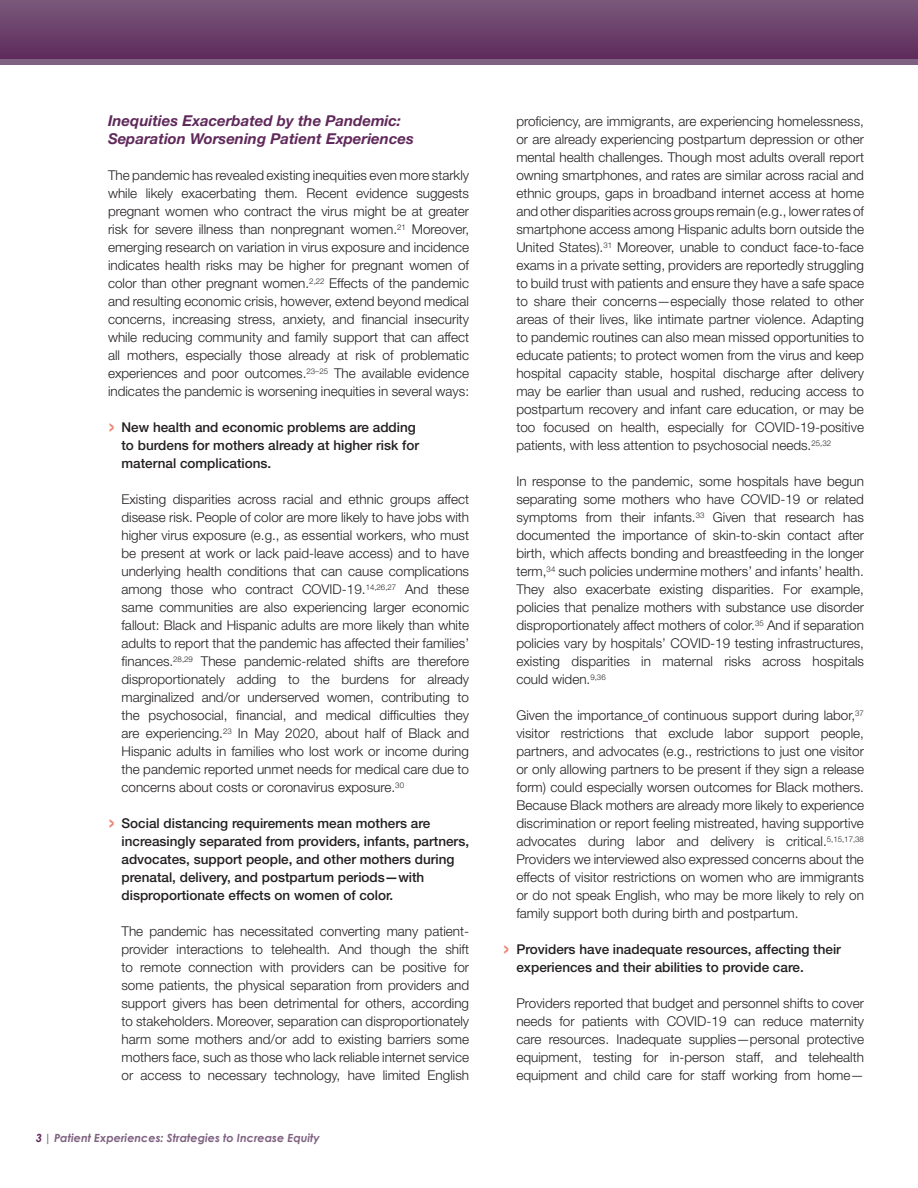
<style>
.page{position:relative;width:918px;height:1188px;background:#fff}
.page>*{position:absolute;margin:0;border:0;box-sizing:border-box;transform-origin:0 0}
.Body_Header{font:italic 700 15px/18px "Helvetica Neue LT Std";color:#60295b}
.indent_after_bullet{font:300 13.5px/18px "Helvetica Neue LT Std";color:#231f20;text-align:justify}
.Body{font:300 13.5px/18px "Helvetica Neue LT Std";color:#231f20;text-align:justify}
.t1{font:500 13.5px/18px "Helvetica Neue LT Std";color:#231f20}
.t2{font:italic 700 11.25px "Century Gothic";color:#7f6281}
.s1{font-weight:400;font-size:27px;color:#ed8572}
.s2{color:#60295b}
</style>
<div class="page">
<div style="left:0;top:58px;width:918px;height:7px;background:#7f6281"></div>
<div style="left:0;top:0;width:918px;height:58px;background:linear-gradient(to bottom,#7a597b,#5f2c5d)"></div>
<p class="Body_Header" style="left:108px;top:111px;width:307px">Inequities Exacerbated by the Pandemic:<br>Separation Worsening Patient Experiences</p>
<p class="Body" style="left:108px;top:166px;width:363px">The pandemic has revealed existing inequities even more starkly while likely exacerbating them. Recent evidence suggests pregnant women who contract the virus might be at greater risk for severe illness than nonpregnant women.<sup>21</sup> Moreover, emerging research on variation in virus exposure and incidence indicates health risks may be higher for pregnant women of color than other pregnant women.<sup>2,22</sup> Effects of the pandemic and resulting economic crisis, however, extend beyond medical concerns, increasing stress, anxiety, and financial insecurity while reducing community and family support that can affect all mothers, especially those already at risk of problematic experiences and poor outcomes.<sup>23–25</sup> The available evidence indicates the pandemic is worsening inequities in several ways:</p>
<p class="t1" style="left:122px;top:418px;width:299px;text-indent:-14px"><span class="s1">›</span> New health and economic problems are adding to burdens for mothers already at higher risk for maternal complications.</p>
<p class="indent_after_bullet" style="left:122px;top:490px;width:349px">Existing disparities across racial and ethnic groups affect disease risk. People of color are more likely to have jobs with higher virus exposure (e.g., as essential workers, who must be present at work or lack paid-leave access) and to have underlying health conditions that can cause complications among those who contract COVID-19.<sup>14,26,27</sup> And these same communities are also experiencing larger economic fallout: Black and Hispanic adults are more likely than white adults to report that the pandemic has affected their families’ finances.<sup>28,29</sup> These pandemic-related shifts are therefore disproportionately adding to the burdens for already marginalized and/or underserved women, contributing to the psychosocial, financial, and medical difficulties they are experiencing.<sup>23</sup> In May 2020, about half of Black and Hispanic adults in families who lost work or income during the pandemic reported unmet needs for medical care due to concerns about costs or coronavirus exposure.<sup>30</sup></p>
<p class="t1" style="left:122px;top:814px;width:349px;text-indent:-14px"><span class="s1">›</span> Social distancing requirements mean mothers are increasingly separated from providers, infants, partners, advocates, support people, and other mothers during prenatal, delivery, and postpartum periods—with disproportionate effects on women of color.</p>
<p class="indent_after_bullet" style="left:122px;top:922px;width:349px">The pandemic has necessitated converting many patient&shy;provider interactions to telehealth. And though the shift to remote connection with providers can be positive for some patients, the physical separation from providers and support givers has been detrimental for others, according to stakeholders. Moreover, separation can disproportionately harm some mothers and/or add to existing barriers some mothers face, such as those who lack reliable internet service or access to necessary technology, have limited English</p>
<p class="t2" style="left:36px;top:1131px;width:286px"><span class="s2">3</span> | Patient Experiences: Strategies to Increase Equity</p>
<p class="indent_after_bullet" style="left:516px;top:112px;width:349px">proficiency, are immigrants, are experiencing homelessness, or are already experiencing postpartum depression or other mental health challenges. Though most adults overall report owning smartphones, and rates are similar across racial and ethnic groups, gaps in broadband internet access at home and other disparities across groups remain (e.g., lower rates of smartphone access among Hispanic adults born outside the United States).<sup>31</sup> Moreover, unable to conduct face-to-face exams in a private setting, providers are reportedly struggling to build trust with patients and ensure they have a safe space to share their concerns—especially those related to other areas of their lives, like intimate partner violence. Adapting to pandemic routines can also mean missed opportunities to educate patients; to protect women from the virus and keep hospital capacity stable, hospital discharge after delivery may be earlier than usual and rushed, reducing access to postpartum recovery and infant care education, or may be too focused on health, especially for COVID-19-positive patients, with less attention to psychosocial needs.<sup>25,32</sup></p>
<p class="indent_after_bullet" style="left:516px;top:472px;width:349px">In response to the pandemic, some hospitals have begun separating some mothers who have COVID-19 or related symptoms from their infants.<sup>33</sup> Given that research has documented the importance of skin-to-skin contact after birth, which affects bonding and breastfeeding in the longer term,<sup>34</sup> such policies undermine mothers’ and infants’ health.<br>They also exacerbate existing disparities. For example, policies that penalize mothers with substance use disorder disproportionately affect mothers of color.<sup>35</sup> And if separation policies vary by hospitals’ COVID-19 testing infrastructures, existing disparities in maternal risks across hospitals could widen.<sup>9,36</sup></p>
<p class="indent_after_bullet" style="left:516px;top:706px;width:349px">Given the importance of continuous support during labor,<sup>37 </sup>visitor restrictions that exclude labor support people, partners, and advocates (e.g., restrictions to just one visitor or only allowing partners to be present if they sign a release form) could especially worsen outcomes for Black mothers.<br>Because Black mothers are already more likely to experience discrimination or report feeling mistreated, having supportive advocates during labor and delivery is critical.<sup>5,15,17,38<br></sup>Providers we interviewed also expressed concerns about the effects of visitor restrictions on women who are immigrants or do not speak English, who may be more likely to rely on family support both during birth and postpartum.</p>
<p class="t1" style="left:516px;top:940px;width:326px;text-indent:-14px"><span class="s1">›</span> Providers have inadequate resources, affecting their experiences and their abilities to provide care.</p>
<p class="indent_after_bullet" style="left:516px;top:994px;width:349px">Providers reported that budget and personnel shifts to cover needs for patients with COVID-19 can reduce maternity care resources. Inadequate supplies—personal protective equipment, testing for in-person staff, and telehealth equipment and child care for staff working from home—</p>
</div>
